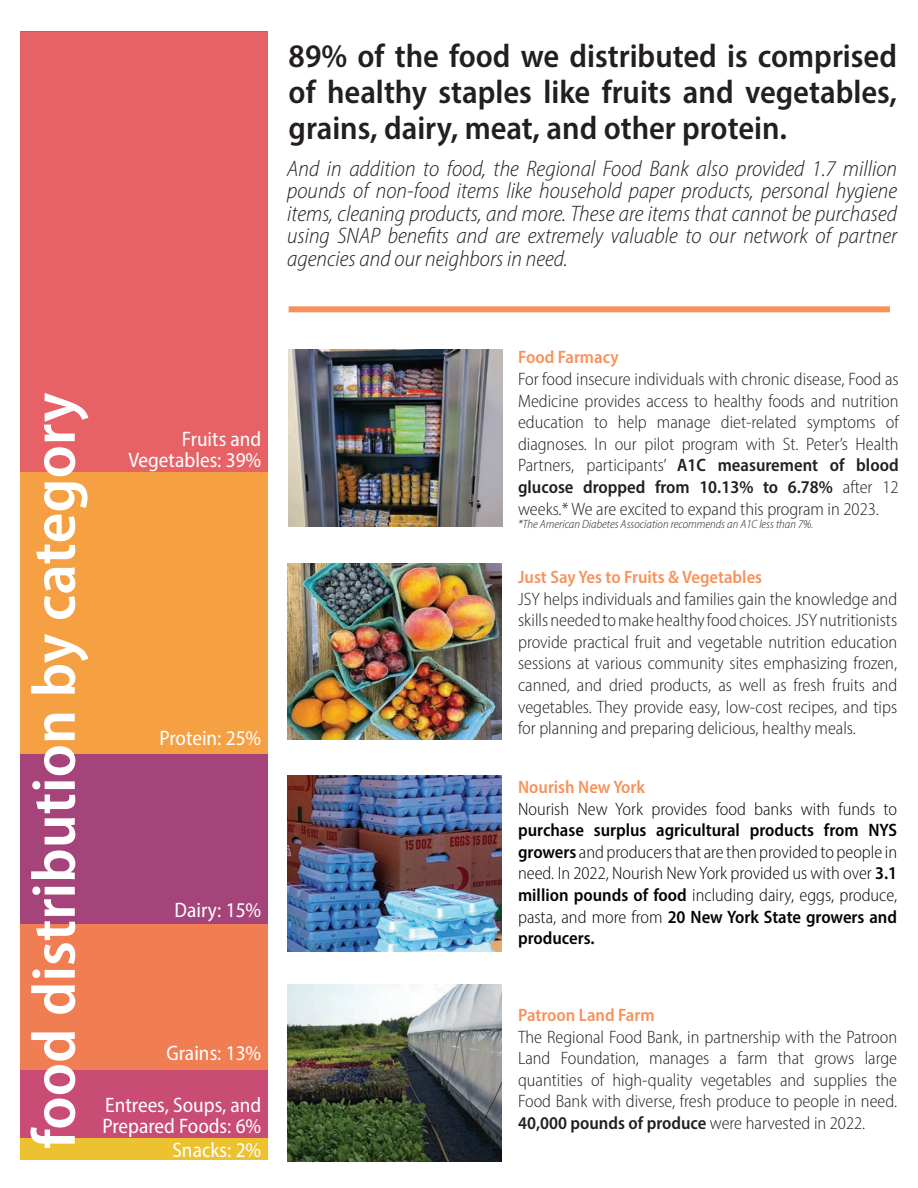
<style>
.page{position:relative;width:918px;height:1188px;background:#fff}
.page>*{position:absolute;margin:0;border:0;box-sizing:border-box;transform-origin:0 0}
.t1{font:600 semi-condensed 61.95px "Myriad Pro";color:#fff;scale:1.04 1}
.t2{font:600 semi-condensed 33px/36px "Myriad Pro";color:#231f20;text-align:justify}
.t3{font:italic 300 semi-condensed 22.5px/22.5px "Myriad Pro";color:#231f20;text-align:justify}
.t4{font:semi-condensed 21px/21px "Myriad Pro";color:#fff;text-align:right}
.t5{font:18.45px "Myriad Pro";color:#231f20}
.t6{font:300 semi-condensed 18px/21.6px "Myriad Pro";color:#231f20;text-align:justify}
.t7{font:300 semi-condensed 18px/21.6px "Myriad Pro";color:#040503;text-align:justify}
.t8{font:600 semi-condensed 18px "Myriad Pro";color:#f7925c}
.t9{font:italic 300 semi-condensed 12px "Myriad Pro";color:#231f20}
.s1{font-weight:600}
</style>
<div class="page">
<hr style="left:20px;top:31px;width:248px;height:2px;background:#231f20">
<div style="left:20px;top:1138px;width:248px;height:22px;background:#ecc231"></div>
<div style="left:20px;top:1070px;width:248px;height:68px;background:#c84c73"></div>
<div style="left:20px;top:923px;width:248px;height:147px;background:#f17d53"></div>
<div style="left:20px;top:754px;width:248px;height:169px;background:#a4447b"></div>
<div style="left:20px;top:472px;width:248px;height:282px;background:#f6a044"></div>
<div style="left:20px;top:32px;width:248px;height:440px;background:#e66266"></div>
<img style="left:287px;top:775px;width:214px;height:176px">
<img style="left:287px;top:563px;width:214px;height:177px">
<img style="left:287px;top:985px;width:214px;height:176px">
<img style="left:289px;top:350px;width:214px;height:176px">
<div style="left:289px;top:306px;width:601px;height:6px;background:#f79157"></div>
<h2 class="t2" style="left:289px;top:38px;width:610px">89% of the food we distributed is comprised of healthy staples like fruits and vegetables, grains, dairy, meat, and other protein.</h2>
<p class="t3" style="left:287px;top:157px;width:612px">And in addition to food, the Regional Food Bank also provided 1.7 million pounds of non-food items like household paper products, personal hygiene items, cleaning products, and more. These are items that cannot be purchased using SNAP benefits and are extremely valuable to our network of partner agencies and our neighbors in need.</p>
<p class="t5" style="left:357px;top:269px;width:20px;rotate:-180deg">20</p>
<h1 class="t1" style="left:15px;top:1149px;width:728px;rotate:-90deg">food distribution by category</h1>
<p class="t4" style="left:128px;top:428px;width:134px">Fruits and<br>Vegetables: 39%</p>
<p class="t4" style="left:159px;top:728px;width:103px">Protein: 25%</p>
<p class="t4" style="left:174px;top:899px;width:88px">Dairy: 15%</p>
<p class="t4" style="left:166px;top:1042px;width:96px">Grains: 13%</p>
<p class="t4" style="left:102px;top:1094px;width:161px;text-align:left">Entrees, Soups, and<br>Prepared Foods: 6%</p>
<p class="t4" style="left:172px;top:1139px;width:90px">Snacks: 2%</p>
<p class="t8" style="left:518px;top:346px;width:102px">Food Farmacy</p>
<p class="t6" style="left:518px;top:368px;width:382px">For food insecure individuals with chronic disease, Food as Medicine provides access to healthy foods and nutrition education to help manage diet-related symptoms of diagnoses. In our pilot program with St. Peter’s Health Partners, participants’ <span class="s1">A1C measurement of blood glucose dropped from 10.13% to 6.78%</span> after 12 weeks.* We are excited to expand this program in 2023.</p>
<p class="t9" style="left:518px;top:517px;width:297px">*The American Diabetes Association recommends an A1C less than 7%.</p>
<p class="t8" style="left:518px;top:566px;width:246px">Just Say Yes to Fruits &amp; Vegetables</p>
<p class="t6" style="left:518px;top:588px;width:381px">JSY helps individuals and families gain the knowledge and skills needed to make healthy food choices. JSY nutritionists provide practical fruit and vegetable nutrition education sessions at various community sites emphasizing frozen, canned, and dried products, as well as fresh fruits and vegetables. They provide easy, low-cost recipes, and tips for planning and preparing delicious, healthy meals.</p>
<p class="t8" style="left:518px;top:776px;width:128px">Nourish New York</p>
<p class="t7" style="left:518px;top:798px;width:381px">Nourish New York provides food banks with funds to</p>
<p class="t7" style="left:518px;top:819px;width:381px"><span class="s1">purchase surplus agricultural products from NYS growers</span> and producers that are then provided to people in need. In 2022, Nourish New York provided us with over <span class="s1">3.1 million pounds of food</span> including dairy, eggs, produce, pasta, and more from <span class="s1">20 New York State growers and producers.</span></p>
<p class="t8" style="left:518px;top:1004px;width:138px">Patroon Land Farm</p>
<p class="t6" style="left:518px;top:1026px;width:381px">The Regional Food Bank, in partnership with the Patroon Land Foundation, manages a farm that grows large quantities of high-quality vegetables and supplies the Food Bank with diverse, fresh produce to people in need.<br><span class="s1">40,000 pounds of produce</span> were harvested in 2022.</p>
</div>
